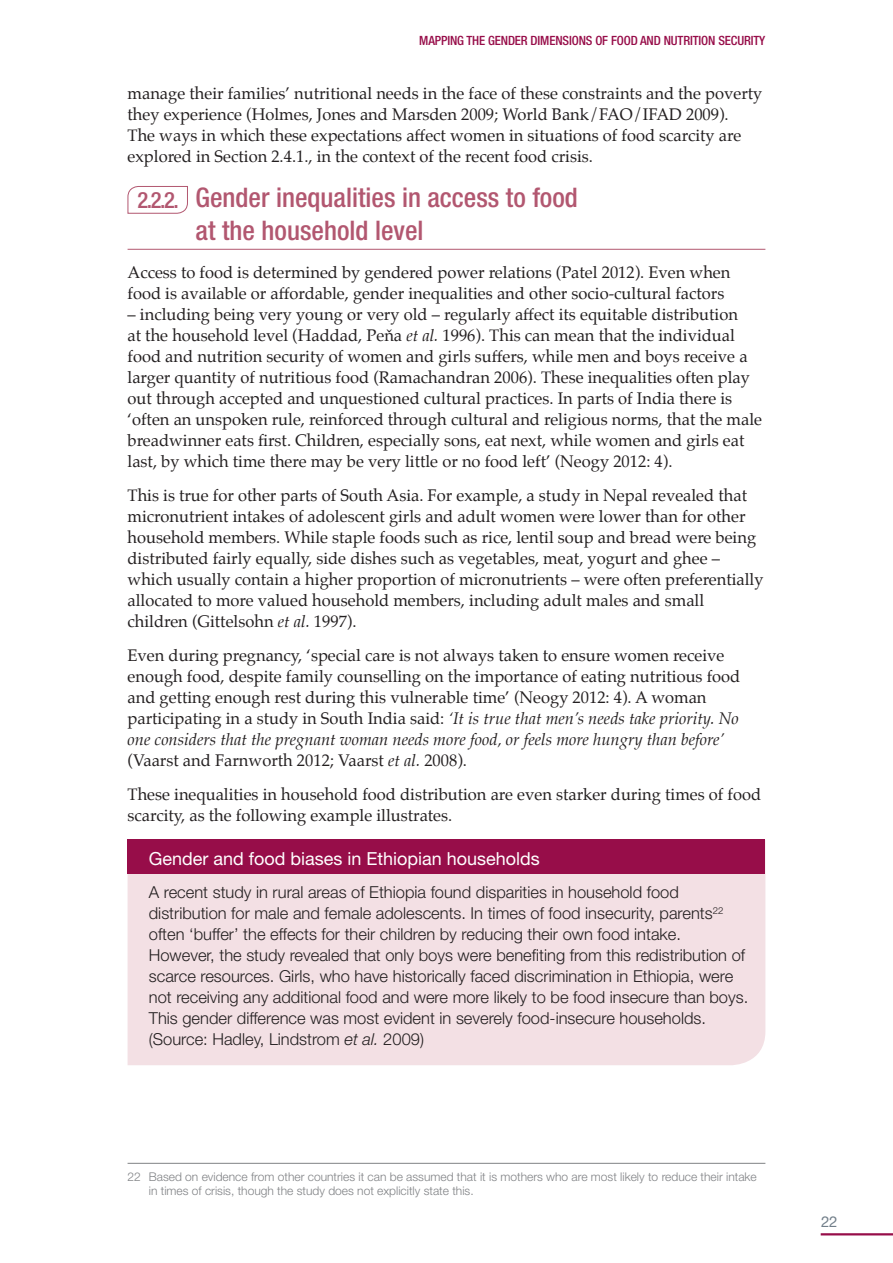
<style>
.page{position:relative;width:893px;height:1263px;background:#fff}
.page>*{position:absolute;margin:0;border:0;box-sizing:border-box;transform-origin:0 0}
.Section_heading_ligh{font:500 condensed 27px/33px "Helvetica Neue LT Std";color:#b25770}
.t1{font:500 condensed 22.5px "Helvetica Neue LT Std";color:#b25770}
.In_box_title{font:18px "Helvetica Neue LT Std";color:#fff}
._11pt_Palatino_BodyC{font:16.5px/21px "Palatino";color:#231f20}
.In_box_body_copy{font:300 16.5px/21px "Helvetica Neue LT Std";color:#231f20}
.t2{font:15px "Helvetica Neue LT Std";color:#727f8a}
.t3{font:500 condensed 12.75px "Helvetica Neue LT Std";letter-spacing:-.01em;color:#970d49}
.Footnote{font:300 12px/14.2px "Helvetica Neue LT Std";color:#808285}
.s1{font-style:italic}
</style>
<div class="page">
<hr style="left:821px;top:1233px;width:72px;height:2px;background:#970d49">
<div style="left:128px;top:874px;width:637px;height:191px;background:#f3e0e4"></div>
<div style="left:128px;top:840px;width:637px;height:34px;background:#970d49"></div>
<hr style="left:128px;top:249px;width:637px;height:1px;background:#b25770">
<svg style="left:127px;top:186px;width:61px;height:28px"></svg>
<hr style="left:128px;top:1163px;width:637px;height:1px;background:#808285">
<p class="t3" style="left:419px;top:33px;width:16px">Mapping</p>
<p class="t3" style="left:466px;top:33px;width:36px">The Gender</p>
<p class="t3" style="left:531px;top:33px;width:14px">Dimensions</p>
<p class="t3" style="left:595px;top:33px;width:30px">Of Food</p>
<p class="t3" style="left:640px;top:33px;width:38px">And Nutrition</p>
<p class="t3" style="left:718px;top:33px;width:14px">Security</p>
<p class="_11pt_Palatino_BodyC" style="left:128px;top:82px;width:636px">manage their families’ nutritional needs in the face of these constraints and the poverty they experience (Holmes, Jones and Marsden 2009; World Bank/FAO/IFAD 2009).<br>The ways in which these expectations affect women in situations of food scarcity are explored in Section 2.4.1., in the context of the recent food crisis.</p>
<p class="t1" style="left:137px;top:186px;width:43px">2.2.2.</p>
<p class="Section_heading_ligh" style="left:196px;top:181px;width:384px">Gender inequalities in access to food at the household level</p>
<p class="_11pt_Palatino_BodyC" style="left:128px;top:262px;width:604px">Access to food is determined by gendered power relations (Patel 2012). Even when food is available or affordable, gender inequalities and other socio-cultural factors</p>
<p class="_11pt_Palatino_BodyC" style="left:128px;top:304px;width:636px">– including being very young or very old – regularly affect its equitable distribution<br>at the household level (Haddad, Peňa <span class="s1">et al.</span> 1996). This can mean that the individual food and nutrition security of women and girls suffers, while men and boys receive a larger quantity of nutritious food (Ramachandran 2006). These inequalities often play out through accepted and unquestioned cultural practices. In parts of India there is ‘often an unspoken rule, reinforced through cultural and religious norms, that the male breadwinner eats first. Children, especially sons, eat next, while women and girls eat last, by which time there may be very little or no food left’ (Neogy 2012: 4).</p>
<p class="_11pt_Palatino_BodyC" style="left:128px;top:485px;width:638px">This is true for other parts of South Asia. For example, a study in Nepal revealed that micronutrient intakes of adolescent girls and adult women were lower than for other household members. While staple foods such as rice, lentil soup and bread were being distributed fairly equally, side dishes such as vegetables, meat, yogurt and ghee – which usually contain a higher proportion of micronutrients – were often preferentially allocated to more valued household members, including adult males and small children (Gittelsohn <span class="s1">et al.</span> 1997).</p>
<p class="_11pt_Palatino_BodyC" style="left:128px;top:645px;width:614px">Even during pregnancy, ‘special care is not always taken to ensure women receive enough food, despite family counselling on the importance of eating nutritious food and getting enough rest during this vulnerable time’ (Neogy 2012: 4). A woman participating in a study in South India said: <span class="s1">‘It is true that men’s needs take priority. No one considers that the pregnant woman needs more food, or feels more hungry than before’ </span>(Vaarst and Farnworth 2012; Vaarst <span class="s1">et al.</span> 2008).</p>
<p class="_11pt_Palatino_BodyC" style="left:128px;top:784px;width:635px">These inequalities in household food distribution are even starker during times of food scarcity, as the following example illustrates.</p>
<p class="In_box_title" style="left:149px;top:847px;width:393px">Gender and food biases in Ethiopian households</p>
<p class="In_box_body_copy" style="left:149px;top:881px;width:601px">A recent study in rural areas of Ethiopia found disparities in household food distribution for male and female adolescents. In times of food insecurity, parents<sup>22 </sup>often ‘buffer’ the effects for their children by reducing their own food intake.<br>However, the study revealed that only boys were benefiting from this redistribution of scarce resources. Girls, who have historically faced discrimination in Ethiopia, were not receiving any additional food and were more likely to be food insecure than boys.<br>This gender difference was most evident in severely food-insecure households. (Source: Hadley, Lindstrom <span class="s1">et al.</span> 2009)</p>
<p class="Footnote" style="left:149px;top:1169px;width:609px;text-indent:-21px">22 Based on evidence from other countries it can be assumed that it is mothers who are most likely to reduce their intake in times of crisis, though the study does not explicitly state this.</p>
<p class="t2" style="left:821px;top:1212px;width:18px">22</p>
</div>
